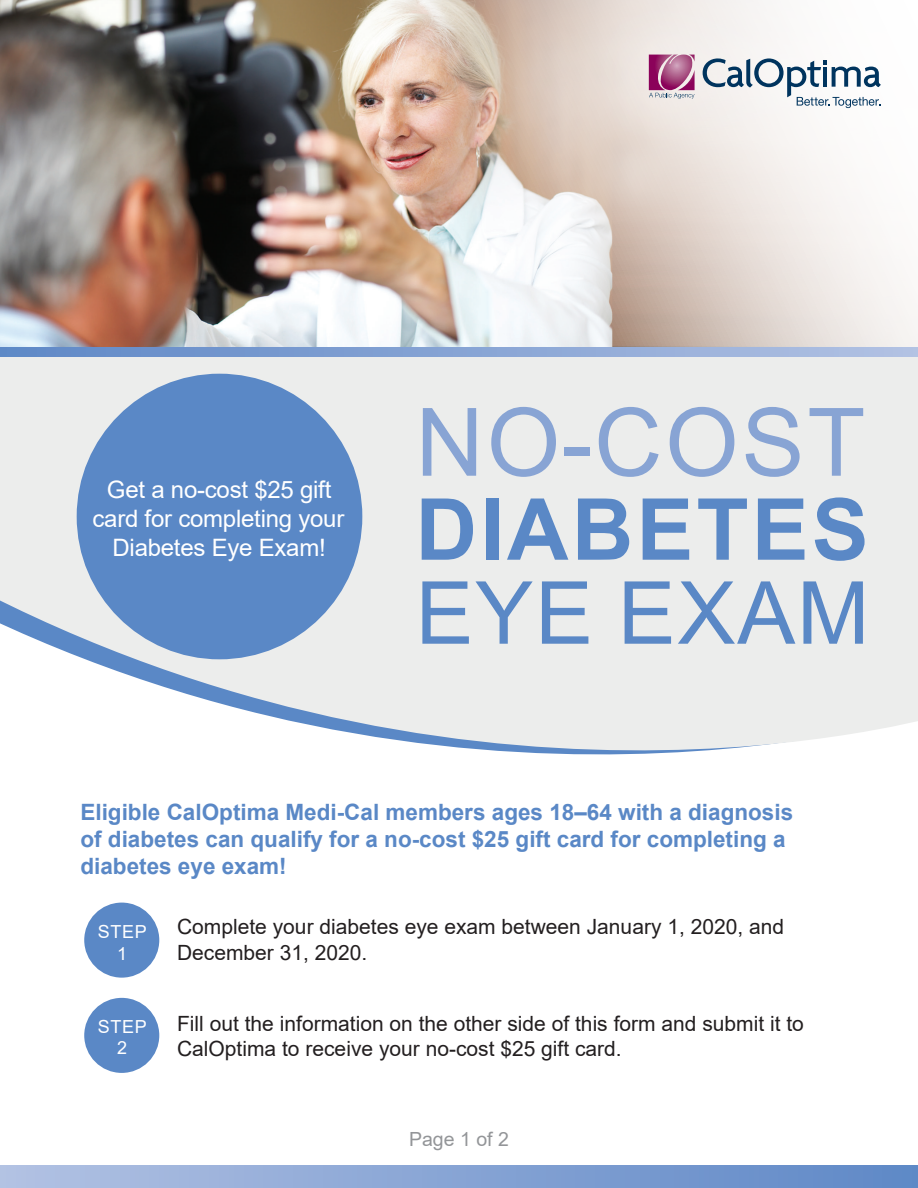
<style>
.page{position:relative;width:918px;height:1188px;background:#fff}
.page>*{position:absolute;margin:0;border:0;box-sizing:border-box;transform-origin:0 0}
.t1{font:94.5px "Arial";letter-spacing:.03em;color:#88a4d4}
.t2{font:87px "Arial";letter-spacing:.02em;color:#5a88c6}
.t3{font:700 85.5px "Arial";letter-spacing:.035em;color:#5a88c6}
.t4{font:24px/28.8px "Arial";letter-spacing:-.01em;color:#fff;text-align:center}
.t5{font:700 22.5px/27px "Arial";color:#5a88c6}
.t6{font:21px/25.2px "Arial";color:#231f20}
.t7{font:19.5px "Arial";color:#939598}
.t8{font:18px/21.8px "Arial";letter-spacing:.035em;color:#fff;text-align:center}
</style>
<div class="page">
<svg style="left:0;top:356px;width:918px;height:399px;background:#e9ebec"></svg>
<div style="left:0;top:320px;width:918px;height:36px;background:linear-gradient(to right,#5d87c6,#b2c1e3)"></div>
<div style="left:77px;top:374px;width:285px;height:285px;background:#5a88c6;border-radius:50%"></div>
<div style="left:0;top:1165px;width:918px;height:23px;background:linear-gradient(to right,#b2c1e3,#5d88c6)"></div>
<img style="left:0;top:0;width:918px;height:347px">
<svg style="left:585px;top:0;width:333px;height:169px"></svg>
<svg style="left:703px;top:58px;width:178px;height:50px"></svg>
<svg style="left:649px;top:55px;width:46px;height:44px;background:#b36c97"></svg>
<div style="left:84px;top:998px;width:75px;height:75px;background:#5a88c6;border-radius:50%"></div>
<div style="left:84px;top:903px;width:75px;height:75px;background:#5a88c6;border-radius:50%"></div>
<p class="t4" style="left:92px;top:475px;width:253px">Get a no-cost $25 gift card for completing your<br>Diabetes Eye Exam!</p>
<h1 class="t1" style="left:416px;top:377px;width:451px">NO-COST</h1>
<h1 class="t3" style="left:416px;top:469px;width:455px">DIABETES</h1>
<h1 class="t2" style="left:416px;top:553px;width:455px">EYE EXAM</h1>
<p class="t5" style="left:80px;top:799px;width:714px">Eligible CalOptima Medi-Cal members ages 18–64 with a diagnosis of diabetes can qualify for a no-cost $25 gift card for completing a diabetes eye exam!</p>
<p class="t8" style="left:98px;top:921px;width:50px">STEP<br>1</p>
<p class="t8" style="left:98px;top:1015px;width:50px">STEP<br>2</p>
<p class="t6" style="left:177px;top:914px;width:608px">Complete your diabetes eye exam between January 1, 2020, and<br>December 31, 2020.</p>
<p class="t6" style="left:177px;top:1011px;width:628px">Fill out the information on the other side of this form and submit it to<br>CalOptima to receive your no-cost $25 gift card.</p>
<p class="t7" style="left:409px;top:1125px;width:101px">Page 1 of 2</p>
</div>
